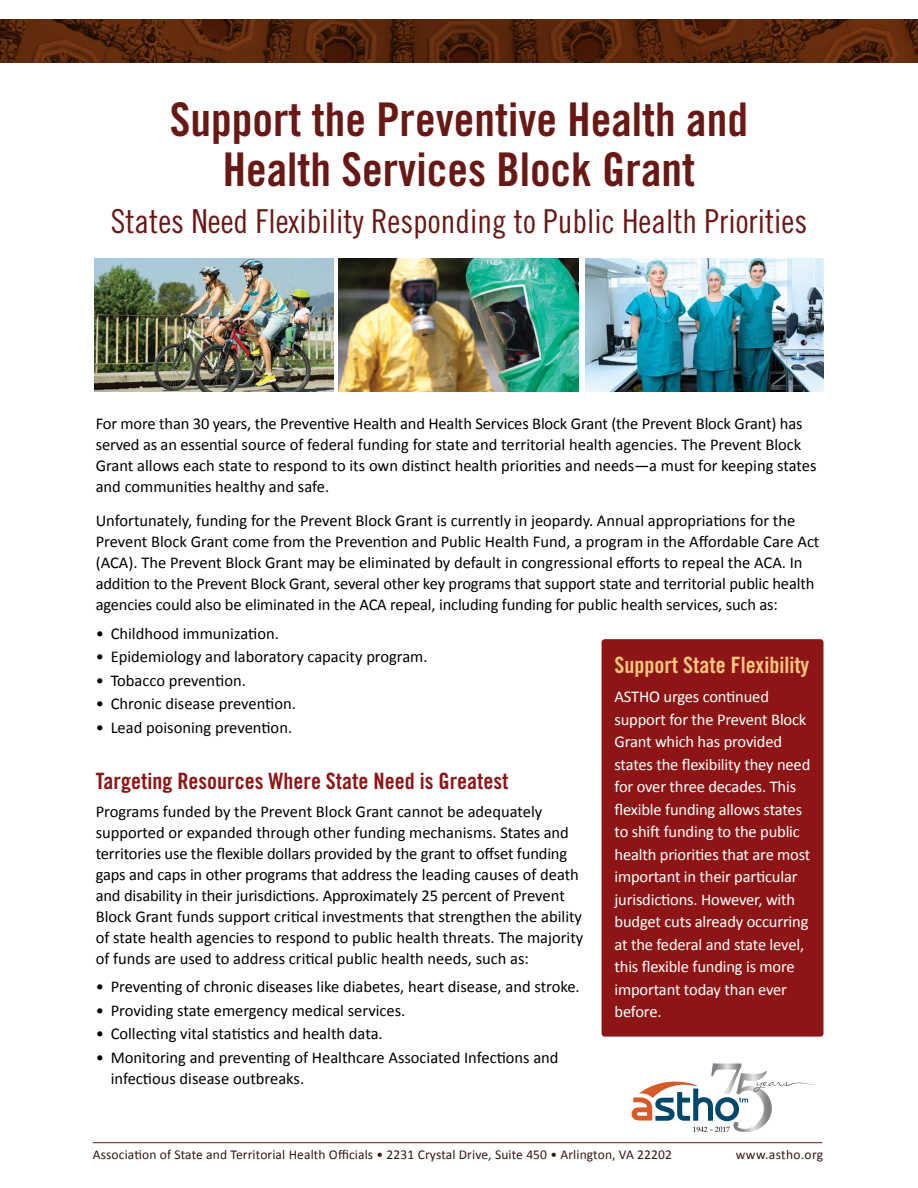
<style>
.page{position:relative;width:918px;height:1188px;background:#fff}
.page>*{position:absolute;margin:0;border:0;box-sizing:border-box;transform-origin:0 0}
.t1{font:46.5px/49.5px "Trade Gothic LT Std Bd Cn 20";color:#681815;text-align:center}
.t2{font:33px "Trade Gothic LT Std Cn 18";color:#681815}
.t3{font:22.5px "Trade Gothic LT Std Bd Cn 20";color:#8e1515}
.t4{font:22.5px "Trade Gothic LT Std Bd Cn 20";color:#fec87c}
.t5{font:16.5px/21px "Calibri";color:#000}
.t6{font:16.5px/22.5px "Calibri";letter-spacing:-.01em;color:#fff}
.t7{font:13.5px "Calibri";letter-spacing:.01em;color:#351714}
</style>
<div class="page">
<img style="left:0;top:19px;width:918px;height:44px">
<svg style="left:632px;top:1063px;width:182px;height:69px"></svg>
<div style="left:602px;top:639px;width:222px;height:398px;background:#8e1515;border-radius:3px"></div>
<img style="left:585px;top:258px;width:239px;height:134px">
<img style="left:339px;top:258px;width:239px;height:134px">
<hr style="left:93px;top:1142px;width:729px;height:1px;background:#681815">
<img style="left:94px;top:258px;width:239px;height:134px">
<h1 class="t1" style="left:170px;top:95px;width:580px">Support the Preventive Health and<br>Health Services Block Grant</h1>
<h2 class="t2" style="left:111px;top:202px;width:698px">States Need Flexibility Responding to Public Health Priorities</h2>
<p class="t5" style="left:96px;top:412px;width:722px">For more than 30 years, the Preventive Health and Health Services Block Grant (the Prevent Block Grant) has served as an essential source of federal funding for state and territorial health agencies. The Prevent Block Grant allows each state to respond to its own distinct health priorities and needs—a must for keeping states and communities healthy and safe.</p>
<p class="t5" style="left:96px;top:510px;width:725px">Unfortunately, funding for the Prevent Block Grant is currently in jeopardy. Annual appropriations for the Prevent Block Grant come from the Prevention and Public Health Fund, a program in the Affordable Care Act (ACA). The Prevent Block Grant may be eliminated by default in congressional efforts to repeal the ACA. In addition to the Prevent Block Grant, several other key programs that support state and territorial public health agencies could also be eliminated in the ACA repeal, including funding for public health services, such as:</p>
<p class="t5" style="left:96px;top:622px;width:185px">• Childhood immunization.</p>
<p class="t5" style="left:96px;top:646px;width:333px">• Epidemiology and laboratory capacity program.</p>
<p class="t5" style="left:96px;top:669px;width:152px">• Tobacco prevention.</p>
<p class="t5" style="left:96px;top:692px;width:202px">• Chronic disease prevention.</p>
<p class="t5" style="left:96px;top:716px;width:198px">• Lead poisoning prevention.</p>
<h3 class="t3" style="left:96px;top:767px;width:414px">Targeting Resources Where State Need is Greatest</h3>
<p class="t5" style="left:96px;top:800px;width:489px">Programs funded by the Prevent Block Grant cannot be adequately supported or expanded through other funding mechanisms. States and territories use the flexible dollars provided by the grant to offset funding gaps and caps in other programs that address the leading causes of death and disability in their jurisdictions. Approximately 25 percent of Prevent Block Grant funds support critical investments that strengthen the ability of state health agencies to respond to public health threats. The majority of funds are used to address critical public health needs, such as:</p>
<p class="t5" style="left:96px;top:976px;width:486px">• Preventing of chronic diseases like diabetes, heart disease, and stroke.</p>
<p class="t5" style="left:96px;top:999px;width:311px">• Providing state emergency medical services.</p>
<p class="t5" style="left:96px;top:1022px;width:289px">• Collecting vital statistics and health data.</p>
<p class="t5" style="left:111px;top:1046px;width:449px;text-indent:-15px">• Monitoring and preventing of Healthcare Associated Infections and infectious disease outbreaks.</p>
<h3 class="t4" style="left:615px;top:651px;width:196px">Support State Flexibility</h3>
<p class="t6" style="left:615px;top:685px;width:197px">ASTHO urges continued support for the Prevent Block<br>Grant which has provided states the flexibility they need for over three decades. This flexible funding allows states to shift funding to the public health priorities that are most important in their particular jurisdictions. However, with budget cuts already occurring at the federal and state level, this flexible funding is more important today than ever before.</p>
<p class="t7" style="left:93px;top:1146px;width:581px">Association of State and Territorial Health Officials • 2231 Crystal Drive, Suite 450 • Arlington, VA 22202</p>
<p class="t7" style="left:736px;top:1146px;width:89px">www.astho.org</p>
</div>
